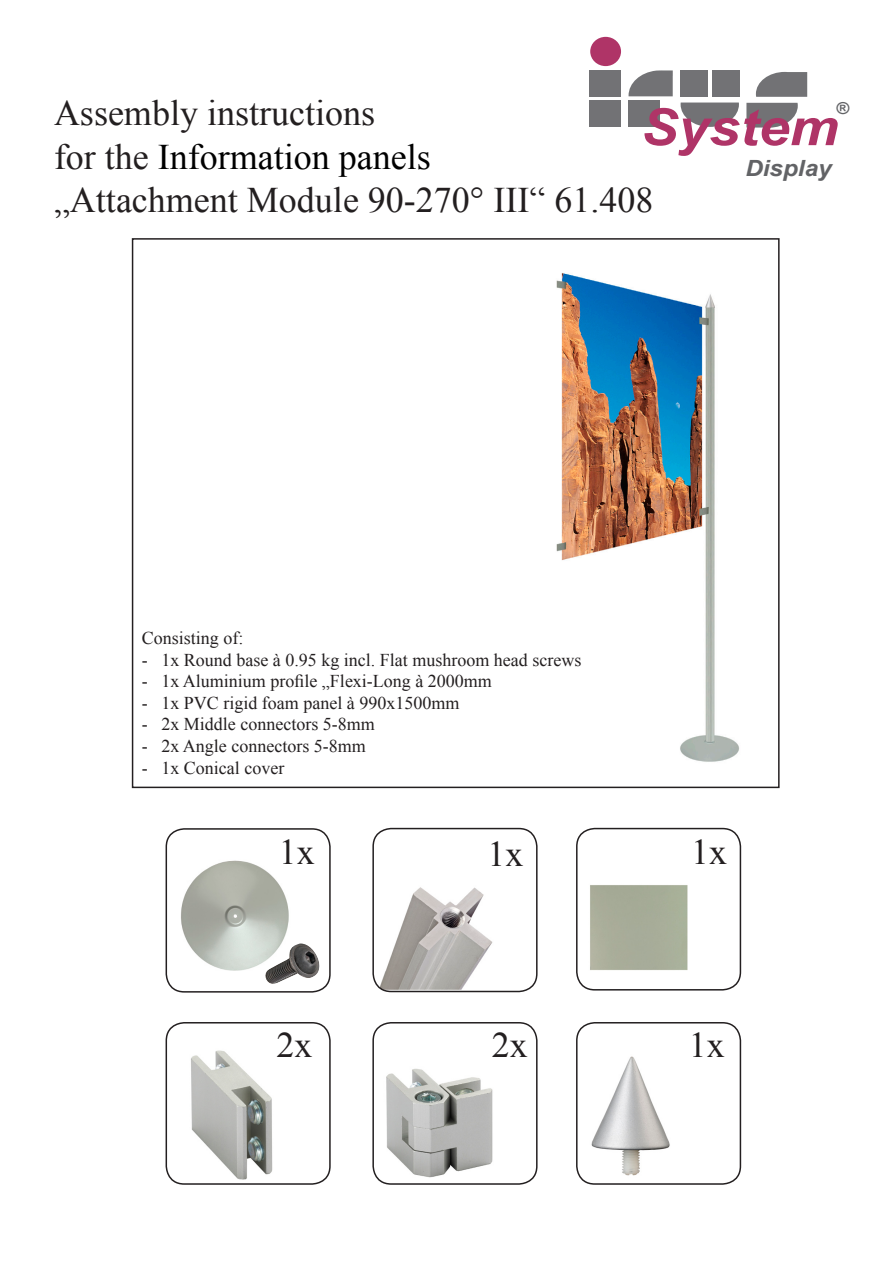
<style>
.page{position:relative;width:893px;height:1263px;background:#fff}
.page>*{position:absolute;margin:0;border:0;box-sizing:border-box;transform-origin:0 0}
.t1{font:italic 700 51.3px "Arial";color:#af3467;scale:1.09 1}
.t2{font:36px "Times New Roman";color:#231f20}
.t3{font:36px "Times New Roman";color:#000}
.t4{font:italic 700 22.35px "Arial";color:#626366;scale:1.09 1}
.t5{font:18px "Times New Roman";color:#231f20}
.t6{font:italic 700 16.5px "Arial";color:#626366;scale:1.05 1}
.s1{color:#231f20}
</style>
<div class="page">
<img style="left:556px;top:273px;width:183px;height:489px">
<div style="left:132px;top:238px;width:648px;height:550px;border:2px solid #231f20"></div>
<img style="left:375px;top:887px;width:118px;height:104px">
<div style="left:372px;top:828px;width:166px;height:164px;border:2px solid #231f20;border-radius:18px"></div>
<img style="left:181px;top:860px;width:108px;height:111px">
<div style="left:166px;top:828px;width:165px;height:164px;border:2px solid #231f20;border-radius:18px"></div>
<img style="left:577px;top:885px;width:111px;height:105px">
<div style="left:576px;top:828px;width:165px;height:162px;border:2px solid #231f20;border-radius:18px"></div>
<img style="left:167px;top:1050px;width:106px;height:130px">
<div style="left:166px;top:1022px;width:165px;height:163px;border:2px solid #231f20;border-radius:18px"></div>
<img style="left:581px;top:1056px;width:89px;height:125px">
<div style="left:576px;top:1022px;width:165px;height:163px;border:2px solid #231f20;border-radius:18px"></div>
<img style="left:375px;top:1068px;width:118px;height:110px">
<div style="left:372px;top:1022px;width:166px;height:163px;border:2px solid #231f20;border-radius:18px"></div>
<img style="left:263px;top:943px;width:57px;height:41px">
<div style="left:590px;top:37px;width:31px;height:29px;background:#af3467;border-radius:50%"></div>
<div style="left:590px;top:70px;width:31px;height:26px;background:#727275"></div>
<div style="left:590px;top:100px;width:31px;height:27px;background:#727275"></div>
<svg style="left:628px;top:70px;width:45px;height:26px"></svg>
<div style="left:628px;top:100px;width:31px;height:27px;background:#727275"></div>
<div style="left:680px;top:70px;width:28px;height:26px;background:#727275"></div>
<div style="left:712px;top:70px;width:28px;height:26px;background:#727275"></div>
<svg style="left:681px;top:103px;width:58px;height:24px"></svg>
<svg style="left:746px;top:103px;width:52px;height:25px"></svg>
<svg style="left:756px;top:72px;width:51px;height:25px"></svg>
<p class="t2" style="left:54px;top:89px;width:323px">Assembly instructions</p>
<p class="t3" style="left:54px;top:132px;width:378px"><span class="s1">for the</span> Information panels</p>
<p class="t2" style="left:54px;top:175px;width:601px">„Attachment Module 90-270° III“ 61.408</p>
<p class="t1" style="left:641px;top:94px;width:183px">System</p>
<p class="t6" style="left:836px;top:97px;width:14px">®</p>
<p class="t4" style="left:745px;top:154px;width:81px">Display</p>
<p class="t5" style="left:142px;top:626px;width:103px">Consisting of:</p>
<p class="t5" style="left:142px;top:647px;width:441px">- 1x Round base à 0.95 kg incl. Flat mushroom head screws</p>
<p class="t5" style="left:142px;top:669px;width:352px">- 1x Aluminium profile „Flexi-Long à 2000mm</p>
<p class="t5" style="left:142px;top:691px;width:319px">- 1x PVC rigid foam panel à 990x1500mm</p>
<p class="t5" style="left:142px;top:712px;width:234px">- 2x Middle connectors 5-8mm</p>
<p class="t5" style="left:142px;top:734px;width:225px">- 2x Angle connectors 5-8mm</p>
<p class="t5" style="left:142px;top:755px;width:144px">- 1x Conical cover</p>
<p class="t2" style="left:279px;top:828px;width:37px">1x</p>
<p class="t2" style="left:691px;top:827px;width:37px">1x</p>
<p class="t2" style="left:488px;top:829px;width:37px">1x</p>
<p class="t2" style="left:277px;top:1020px;width:37px">2x</p>
<p class="t2" style="left:492px;top:1020px;width:37px">2x</p>
<p class="t2" style="left:689px;top:1020px;width:37px">1x</p>
</div>
